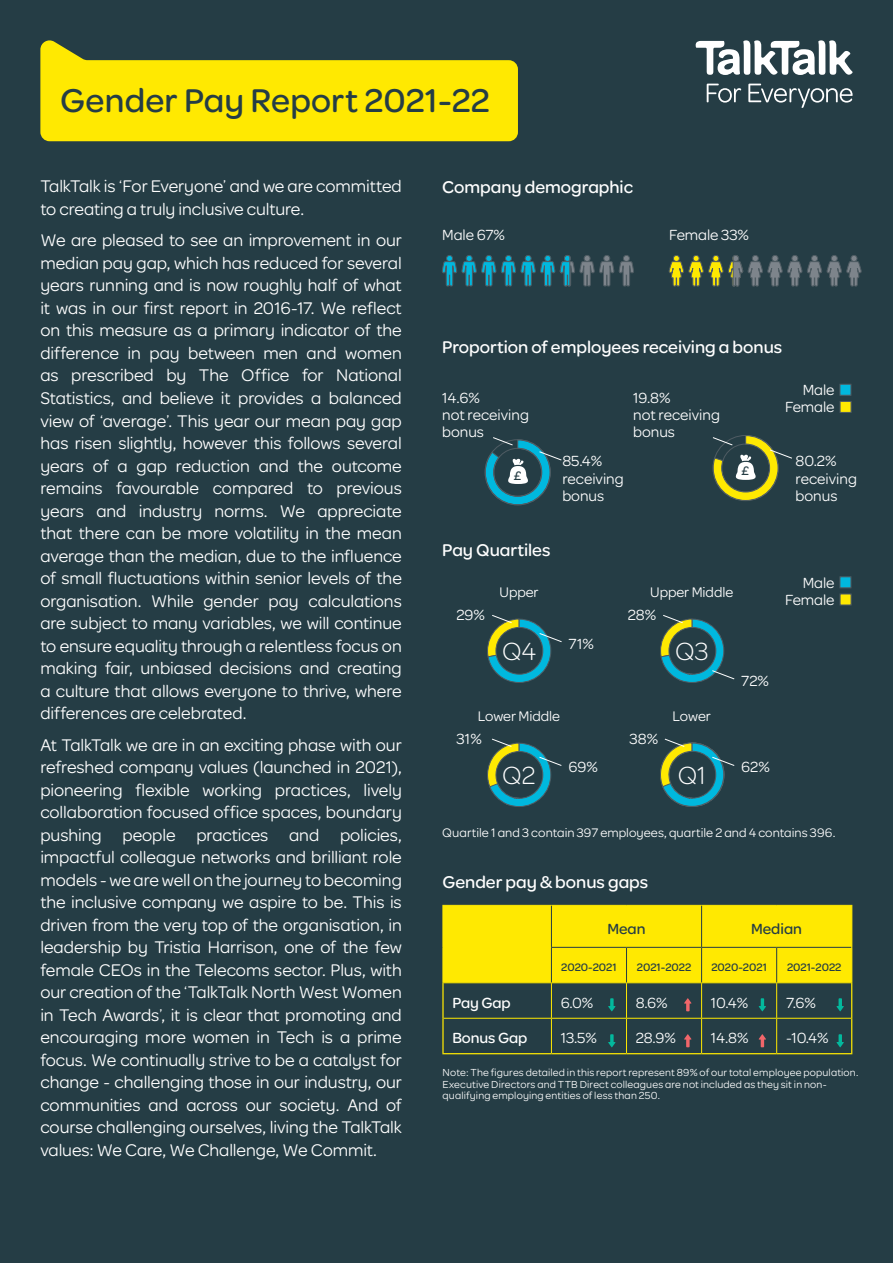
<style>
.page{position:relative;width:893px;height:1263px;background:#253d45}
.page>*{position:absolute;margin:0;border:0;box-sizing:border-box;transform-origin:0 0}
.t1{font:500 35.1px "Omnes Talk Talk";letter-spacing:.005em;color:#253d45}
.t2{font:300 26.55px "Omnes Talk Talk";color:#fff}
.t3{font:500 18.15px "Omnes Talk Talk";color:#fff}
.t4{font:18px/22.5px "Omnes Talk Talk";letter-spacing:-.005em;color:#fff;text-align:justify}
.t5{font:15.6px/17.2px "Omnes Talk Talk";color:#fff}
.t6{font:500 15.6px "Omnes Talk Talk";letter-spacing:-.005em;color:#fff}
.t7{font:500 15.6px "Omnes Talk Talk";color:#253d45}
.t8{font:14.85px "Omnes Talk Talk";letter-spacing:-.005em;color:#fff}
.t9{font:13.2px "Omnes Talk Talk";letter-spacing:.005em;color:#fff}
.t10{font:500 13.2px "Omnes Talk Talk";color:#253d45}
.t11{font:500 11.55px "Omnes Talk Talk";color:#253d45}
.t12{font:10.95px/11.6px "Omnes Talk Talk";letter-spacing:.015em;color:#fff}
</style>
<div class="page">
<svg style="left:695px;top:40px;width:158px;height:35px"></svg>
<svg style="left:707px;top:84px;width:34px;height:19px"></svg>
<svg style="left:748px;top:84px;width:105px;height:24px"></svg>
<svg style="left:40px;top:40px;width:478px;height:101px;fill:#ffe901"></svg>
<hr style="left:442px;top:906px;width:2px;height:41px;background:#ffe901">
<hr style="left:442px;top:905px;width:109px;height:1px;background:#ffe901">
<hr style="left:442px;top:947px;width:2px;height:36px;background:#ffe901">
<hr style="left:442px;top:983px;width:2px;height:35px;background:#ffe901">
<hr style="left:442px;top:1018px;width:2px;height:35px;background:#ffe901">
<hr style="left:442px;top:1053px;width:109px;height:1px;background:#ffe901">
<svg style="left:443px;top:905px;width:409px;height:149px"></svg>
<div style="left:840px;top:384px;width:11px;height:11px;background:#00b8de;border:1px solid #4f5c63"></div>
<div style="left:840px;top:401px;width:11px;height:11px;background:#ffe901;border:1px solid #4f5c63"></div>
<svg style="left:485px;top:437px;width:77px;height:68px"></svg>
<svg style="left:712px;top:435px;width:80px;height:66px"></svg>
<svg style="left:442px;top:255px;width:192px;height:31px"></svg>
<svg style="left:669px;top:255px;width:192px;height:31px"></svg>
<div style="left:840px;top:577px;width:11px;height:11px;background:#00b8de;border:1px solid #4f5c63"></div>
<div style="left:840px;top:594px;width:11px;height:11px;background:#ffe901"></div>
<svg style="left:487px;top:738px;width:75px;height:69px"></svg>
<svg style="left:660px;top:615px;width:75px;height:68px"></svg>
<svg style="left:487px;top:615px;width:75px;height:68px"></svg>
<svg style="left:660px;top:738px;width:75px;height:69px"></svg>
<h1 class="t1" style="left:60px;top:76px;width:431px">Gender Pay Report 2021-22</h1>
<p class="t4" style="left:40px;top:174px;width:363px">TalkTalk is ‘For Everyone’ and we are committed to creating a truly inclusive culture.</p>
<p class="t4" style="left:40px;top:228px;width:363px">We are pleased to see an improvement in our median pay gap, which has reduced for several years running and is now roughly half of what it was in our first report in 2016-17. We reflect on this measure as a primary indicator of the difference in pay between men and women as prescribed by The Office for National Statistics, and believe it provides a balanced view of ‘average’. This year our mean pay gap has risen slightly, however this follows several years of a gap reduction and the outcome remains favourable compared to previous years and industry norms. We appreciate that there can be more volatility in the mean average than the median, due to the influence of small fluctuations within senior levels of the organisation. While gender pay calculations are subject to many variables, we will continue to ensure equality through a relentless focus on making fair, unbiased decisions and creating a culture that allows everyone to thrive, where differences are celebrated.</p>
<p class="t4" style="left:40px;top:732px;width:363px">At TalkTalk we are in an exciting phase with our refreshed company values (launched in 2021), pioneering flexible working practices, lively collaboration focused office spaces, boundary pushing people practices and policies, impactful colleague networks and brilliant role models - we are well on the journey to becoming the inclusive company we aspire to be. This is driven from the very top of the organisation, in leadership by Tristia Harrison, one of the few female CEOs in the Telecoms sector. Plus, with our creation of the ‘TalkTalk North West Women in Tech Awards’, it is clear that promoting and encouraging more women in Tech is a prime focus. We continually strive to be a catalyst for change - challenging those in our industry, our communities and across our society. And of course challenging ourselves, living the TalkTalk values: We Care, We Challenge, We Commit.</p>
<p class="t3" style="left:442px;top:174px;width:192px">Company demographic</p>
<p class="t5" style="left:442px;top:226px;width:64px">Male 67%</p>
<p class="t5" style="left:669px;top:226px;width:81px">Female 33%</p>
<p class="t3" style="left:442px;top:335px;width:342px">Proportion of employees receiving a bonus</p>
<p class="t5" style="left:442px;top:388px;width:88px">14.6%<br>not receiving bonus</p>
<p class="t5" style="left:785px;top:381px;width:51px;text-align:right">Male<br>Female</p>
<p class="t5" style="left:562px;top:452px;width:63px">85.4% receiving bonus</p>
<p class="t5" style="left:633px;top:388px;width:88px">19.8%<br>not receiving bonus</p>
<p class="t5" style="left:795px;top:452px;width:63px">80.2% receiving bonus</p>
<p class="t10" style="left:514px;top:466px;width:9px">£</p>
<p class="t10" style="left:741px;top:462px;width:9px">£</p>
<p class="t3" style="left:442px;top:538px;width:110px">Pay Quartiles</p>
<p class="t8" style="left:500px;top:582px;width:40px">Upper</p>
<p class="t8" style="left:650px;top:582px;width:84px">Upper Middle</p>
<p class="t5" style="left:785px;top:573px;width:51px;text-align:right">Male<br>Female</p>
<p class="t5" style="left:456px;top:606px;width:30px">29%</p>
<p class="t5" style="left:628px;top:606px;width:30px">28%</p>
<h2 class="t2" style="left:502px;top:633px;width:36px">Q4</h2>
<p class="t5" style="left:569px;top:634px;width:27px">71%</p>
<h2 class="t2" style="left:675px;top:633px;width:35px">Q3</h2>
<p class="t5" style="left:741px;top:671px;width:29px">72%</p>
<p class="t8" style="left:478px;top:706px;width:84px">Lower Middle</p>
<p class="t8" style="left:673px;top:706px;width:40px">Lower</p>
<p class="t5" style="left:457px;top:729px;width:27px">31%</p>
<p class="t5" style="left:629px;top:729px;width:30px">38%</p>
<h2 class="t2" style="left:502px;top:757px;width:35px">Q2</h2>
<p class="t5" style="left:568px;top:757px;width:31px">69%</p>
<h2 class="t2" style="left:678px;top:757px;width:30px">Q1</h2>
<p class="t5" style="left:741px;top:758px;width:30px">62%</p>
<p class="t9" style="left:442px;top:824px;width:395px">Quartile 1 and 3 contain 397 employees, quartile 2 and 4 contains 396.</p>
<p class="t3" style="left:442px;top:870px;width:207px">Gender pay &amp; bonus gaps</p>
<p class="t7" style="left:607px;top:918px;width:40px">Mean</p>
<p class="t7" style="left:751px;top:918px;width:52px">Median</p>
<p class="t11" style="left:561px;top:959px;width:57px">2020-2021</p>
<p class="t11" style="left:637px;top:959px;width:56px">2021-2022</p>
<p class="t11" style="left:711px;top:959px;width:57px">2020-2021</p>
<p class="t11" style="left:787px;top:959px;width:56px">2021-2022</p>
<p class="t6" style="left:452px;top:992px;width:60px">Pay Gap</p>
<p class="t5" style="left:561px;top:993px;width:34px">6.0%</p>
<p class="t5" style="left:636px;top:993px;width:33px">8.6%</p>
<p class="t5" style="left:711px;top:993px;width:39px">10.4%</p>
<p class="t5" style="left:786px;top:993px;width:31px">7.6%</p>
<p class="t6" style="left:452px;top:1027px;width:77px">Bonus Gap</p>
<p class="t5" style="left:561px;top:1029px;width:38px">13.5%</p>
<p class="t5" style="left:636px;top:1029px;width:42px">28.9%</p>
<p class="t5" style="left:711px;top:1029px;width:39px">14.8%</p>
<p class="t5" style="left:786px;top:1029px;width:44px">-10.4%</p>
<p class="t12" style="left:443px;top:1066px;width:417px">Note: The figures detailed in this report represent 89% of our total employee population.<br>Executive Directors and TTB Direct colleagues are not included as they sit in non&shy;qualifying employing entities of less than 250.</p>
</div>
